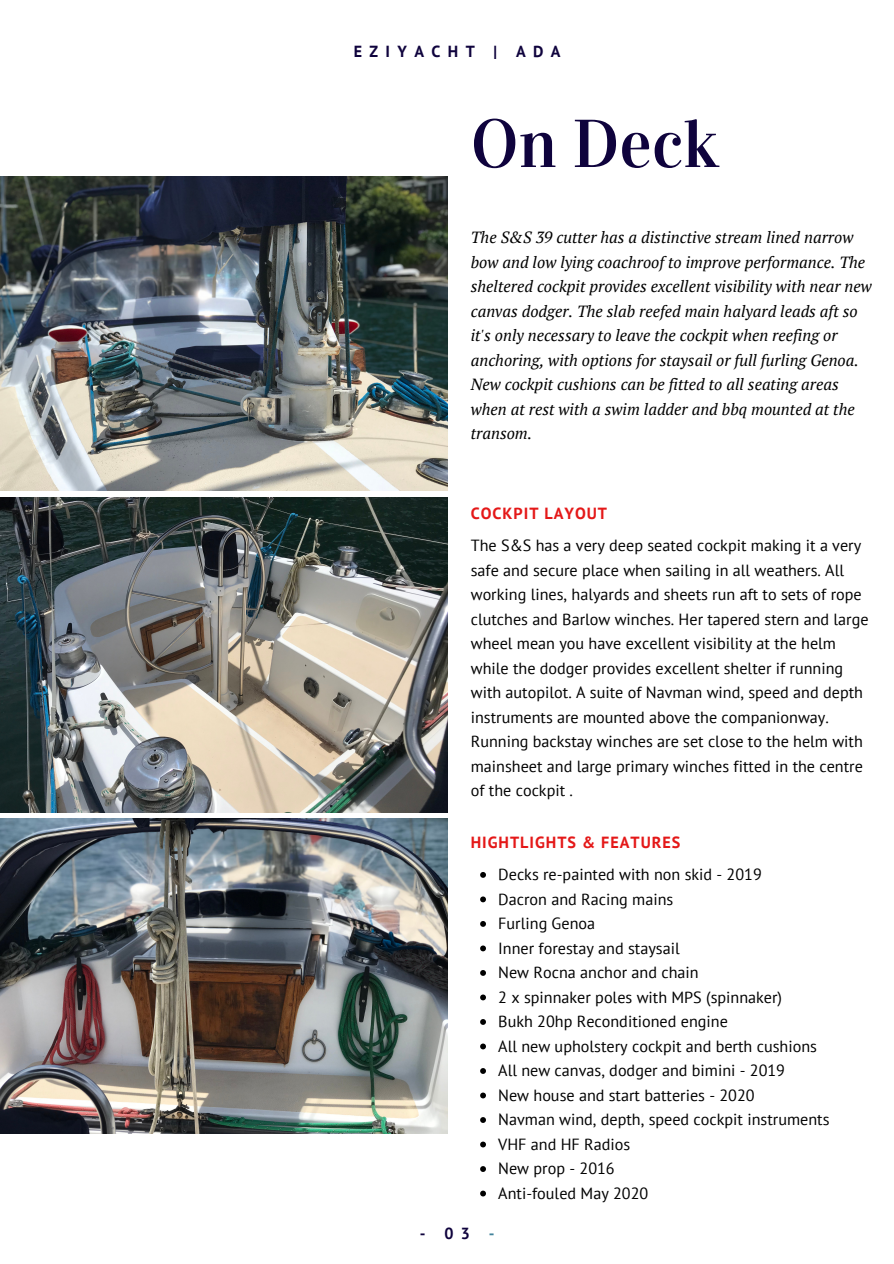
<style>
.page{position:relative;width:894px;height:1264px;background:#fff}
.page>*{position:absolute;margin:0;border:0;box-sizing:border-box;transform-origin:0 0}
.t1{font:67.8px "Vidaloka";color:#0f033d}
.t2{font:16.2px/24.5px "PT Sans";color:#000}
.t3{font:italic 16.2px/24.5px "PT Serif";color:#000}
.t4{font:700 16.2px "PT Sans";letter-spacing:.06em;color:#e41818}
.t5{font:700 16.05px "PT Sans";letter-spacing:.46em;color:#0f033d}
.s1{color:#41839b}
</style>
<div class="page">
<svg style="left:480px;top:872px;width:6px;height:5px"></svg>
<svg style="left:480px;top:896px;width:6px;height:6px"></svg>
<svg style="left:480px;top:921px;width:6px;height:5px"></svg>
<svg style="left:480px;top:945px;width:6px;height:6px"></svg>
<svg style="left:480px;top:970px;width:6px;height:5px"></svg>
<svg style="left:480px;top:994px;width:6px;height:6px"></svg>
<svg style="left:480px;top:1019px;width:6px;height:5px"></svg>
<svg style="left:480px;top:1043px;width:6px;height:6px"></svg>
<svg style="left:480px;top:1068px;width:6px;height:5px"></svg>
<svg style="left:480px;top:1092px;width:6px;height:6px"></svg>
<svg style="left:480px;top:1117px;width:6px;height:5px"></svg>
<svg style="left:480px;top:1141px;width:6px;height:6px"></svg>
<svg style="left:480px;top:1166px;width:6px;height:5px"></svg>
<svg style="left:480px;top:1190px;width:6px;height:6px"></svg>
<img style="left:0;top:177px;width:447px;height:314px">
<img style="left:0;top:497px;width:447px;height:315px">
<img style="left:0;top:818px;width:447px;height:315px">
<p class="t5" style="left:354px;top:41px;width:208px">EZIYACHT | ADA</p>
<p class="t1" style="left:470px;top:103px;width:250px">On Deck</p>
<p class="t3" style="left:470px;top:225px;width:402px">The S&amp;S 39 cutter has a distinctive stream lined narrow bow and low lying coachroof to improve performance. The sheltered cockpit provides excellent visibility with near new canvas dodger. The slab reefed main halyard leads aft so it's only necessary to leave the cockpit when reefing or anchoring, with options for staysail or full furling Genoa.<br>New cockpit cushions can be fitted to all seating areas when at rest with a swim ladder and bbq mounted at the transom.</p>
<p class="t4" style="left:470px;top:502px;width:138px">COCKPIT LAYOUT</p>
<p class="t2" style="left:470px;top:533px;width:399px">The S&amp;S has a very deep seated cockpit making it a very safe and secure place when sailing in all weathers. All working lines, halyards and sheets run aft to sets of rope clutches and Barlow winches. Her tapered stern and large wheel mean you have excellent visibility at the helm while the dodger provides excellent shelter if running with autopilot. A suite of Navman wind, speed and depth instruments are mounted above the companionway.<br>Running backstay winches are set close to the helm with mainsheet and large primary winches fitted in the centre of the cockpit .</p>
<p class="t4" style="left:470px;top:831px;width:211px">HIGHTLIGHTS &amp; FEATURES</p>
<p class="t2" style="left:498px;top:861px;width:265px">Decks re-painted with non skid - 2019</p>
<p class="t2" style="left:498px;top:886px;width:176px">Dacron and Racing mains</p>
<p class="t2" style="left:498px;top:910px;width:98px">Furling Genoa</p>
<p class="t2" style="left:498px;top:935px;width:183px">Inner forestay and staysail</p>
<p class="t2" style="left:498px;top:959px;width:202px">New Rocna anchor and chain</p>
<p class="t2" style="left:498px;top:984px;width:285px">2 x spinnaker poles with MPS (spinnaker)</p>
<p class="t2" style="left:498px;top:1008px;width:231px">Bukh 20hp Reconditioned engine</p>
<p class="t2" style="left:498px;top:1033px;width:320px">All new upholstery cockpit and berth cushions</p>
<p class="t2" style="left:498px;top:1057px;width:288px">All new canvas, dodger and bimini - 2019</p>
<p class="t2" style="left:498px;top:1082px;width:258px">New house and start batteries - 2020</p>
<p class="t2" style="left:498px;top:1106px;width:332px">Navman wind, depth, speed cockpit instruments</p>
<p class="t2" style="left:498px;top:1131px;width:133px">VHF and HF Radios</p>
<p class="t2" style="left:498px;top:1155px;width:118px">New prop - 2016</p>
<p class="t2" style="left:498px;top:1180px;width:151px">Anti-fouled May 2020</p>
<p class="t5" style="left:420px;top:1222px;width:76px">-03<span class="s1">-</span></p>
</div>
